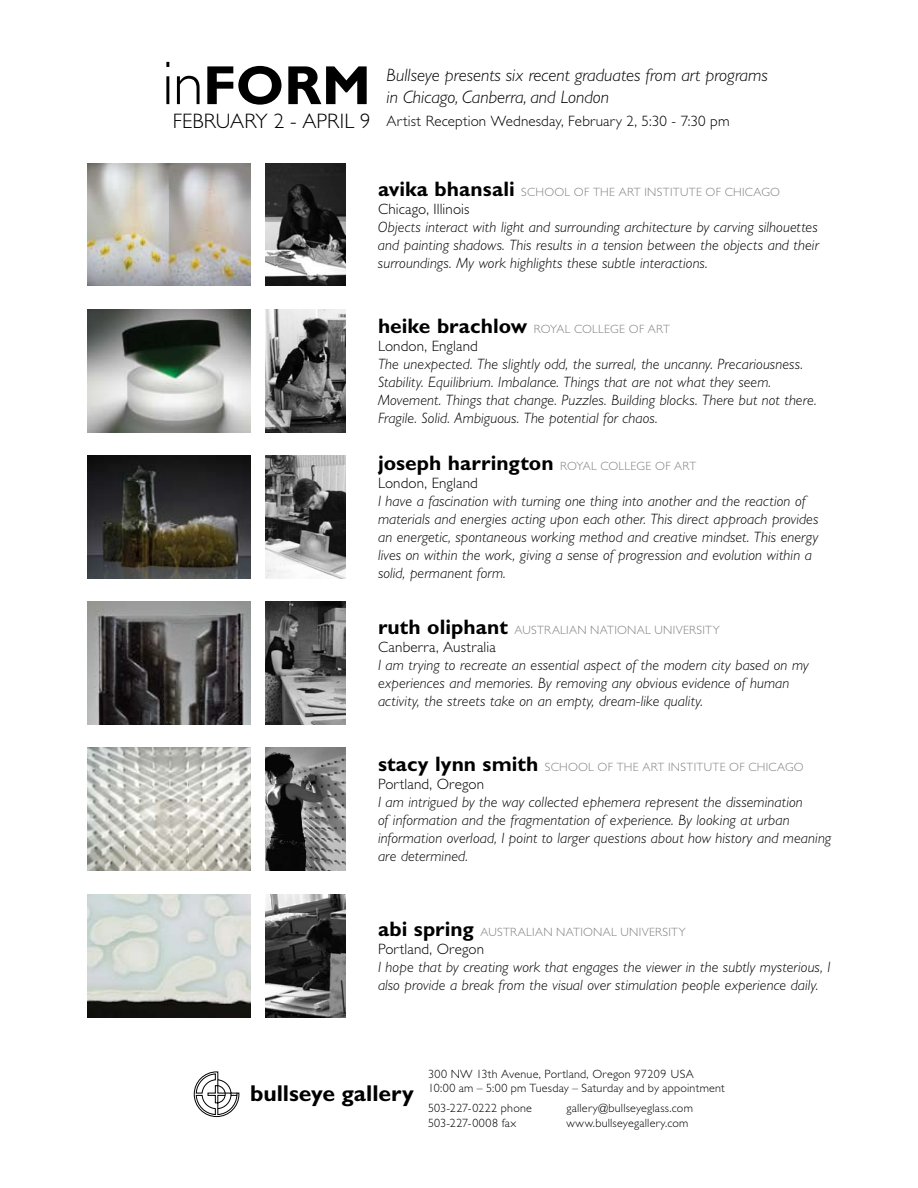
<style>
.page{position:relative;width:918px;height:1188px;background:#fff}
.page>*{position:absolute;margin:0;border:0;box-sizing:border-box;transform-origin:0 0}
.t1{font:700 55.35px "Gill Sans Std";color:#000}
.t2{font:700 22.95px "Gill Sans Std";color:#000}
.t3{font:700 21px "Gill Sans Std";color:#000}
.t4{font:300 21px "Gill Sans Std";color:#000}
.t5{font:italic 300 18px/22.5px "Gill Sans Std";color:#000}
.t6{font:italic 300 15px/18px "Gill Sans Std";letter-spacing:.005em;color:#000}
.t7{font:300 15px "Gill Sans Std";letter-spacing:.01em;color:#000}
.t8{font:300 12px/14.4px "Gill Sans Std";letter-spacing:.02em;color:#000}
.t9{font:300 12px "Gill Sans Std";letter-spacing:.025em;color:#808285}
.s1{font-weight:300;font-size:61.95px}
.s2{font-size:21px}
.s3{font-weight:700;font-size:21px;color:#000}
.s4{font-weight:300;font-size:12px;color:#808285}
</style>
<div class="page">
<svg style="left:193px;top:1071px;width:47px;height:46px"></svg>
<img style="left:88px;top:163px;width:163px;height:123px">
<img style="left:266px;top:163px;width:79px;height:123px">
<img style="left:266px;top:748px;width:79px;height:123px">
<img style="left:88px;top:748px;width:163px;height:123px">
<img style="left:266px;top:602px;width:79px;height:123px">
<img style="left:88px;top:602px;width:163px;height:123px">
<img style="left:266px;top:894px;width:79px;height:123px">
<img style="left:88px;top:894px;width:163px;height:123px">
<img style="left:266px;top:456px;width:79px;height:122px">
<img style="left:88px;top:456px;width:163px;height:122px">
<img style="left:266px;top:309px;width:79px;height:123px">
<img style="left:88px;top:309px;width:163px;height:123px">
<h1 class="t1" style="left:162px;top:53px;width:210px"><span class="s1">in</span>FORM</h1>
<p class="t5" style="left:387px;top:64px;width:383px">Bullseye presents six recent graduates from art programs in Chicago, Canberra, and London</p>
<h3 class="t4" style="left:173px;top:109px;width:45px">Februar</h3>
<p class="t7" style="left:256px;top:112px;width:476px"><span class="s2">y 2 - April 9</span> Artist Reception Wednesday, February 2, 5:30 - 7:30 pm</p>
<p class="t9" style="left:378px;top:185px;width:274px"><span class="s3">avika bhansali</span> Schoo l of the Art Inst</p>
<p class="t9" style="left:670px;top:185px;width:12px">itut</p>
<p class="t9" style="left:696px;top:185px;width:82px">e of Chicago</p>
<p class="t7" style="left:378px;top:200px;width:93px">Chicago, I llinois</p>
<p class="t6" style="left:378px;top:218px;width:442px;text-align:justify">Objects interact with light and surrounding architecture by carving silhouettes and painting shadows. This results in a tension between the objects and their surroundings. My work highlights these subtle interactions.</p>
<h3 class="t3" style="left:378px;top:313px;width:222px">heike brachlow <span class="s4">ROYAL COLLEGE</span></h3>
<p class="t9" style="left:629px;top:322px;width:43px">OF ART</p>
<p class="t7" style="left:378px;top:337px;width:101px">London, England</p>
<p class="t6" style="left:378px;top:355px;width:440px">The unexpected. The slightly odd, the surreal, the uncanny. Precariousness.<br>Stability. Equilibrium. Imbalance. Things that are not what they seem.<br>Movement. Things that change. Puzzles. Building blocks. There but not there.<br>Fragile. Solid. Ambiguous. The potential for chaos.</p>
<h3 class="t3" style="left:378px;top:451px;width:248px">joseph harrington <span class="s4">ROYAL COLLEGE</span></h3>
<p class="t9" style="left:655px;top:459px;width:43px">OF ART</p>
<p class="t7" style="left:378px;top:475px;width:101px">London, England</p>
<p class="t6" style="left:378px;top:492px;width:442px">I have a fascination with turning one thing into another and the reaction of materials and energies acting upon each other. This direct approach provides an energetic, spontaneous working method and creative mindset. This energy lives on within the work, giving a sense of progression and evolution within a solid, permanent form.</p>
<h3 class="t3" style="left:378px;top:615px;width:153px">ruth oliphant <span class="s4">Austra</span></h3>
<p class="t9" style="left:560px;top:624px;width:67px">lian Nationa</p>
<p class="t9" style="left:645px;top:624px;width:76px">l Un iversity</p>
<p class="t7" style="left:378px;top:639px;width:119px">Canberra, Australia</p>
<p class="t6" style="left:378px;top:657px;width:432px">I am trying to recreate an essential aspect of the modern city based on my experiences and memories. By removing any obvious evidence of human activity, the streets take on an empty, dream-like quality.</p>
<p class="t9" style="left:378px;top:761px;width:298px"><span class="s3">stacy lynn smith</span> Schoo l of the Art Inst</p>
<p class="t9" style="left:694px;top:761px;width:12px">itut</p>
<p class="t9" style="left:720px;top:761px;width:82px">e of Chicago</p>
<p class="t7" style="left:378px;top:776px;width:108px">Portland, Oregon</p>
<p class="t6" style="left:378px;top:794px;width:455px">I am intrigued by the way collected ephemera represent the dissemination<br>of information and the fragmentation of experience. By looking at urban information overload, I point to larger questions about how history and meaning are determined.</p>
<h3 class="t3" style="left:378px;top:916px;width:119px">abi spring <span class="s4">Austra</span></h3>
<p class="t9" style="left:526px;top:925px;width:67px">lian Nationa</p>
<p class="t9" style="left:611px;top:925px;width:76px">l Un iversity</p>
<p class="t7" style="left:378px;top:940px;width:108px">Portland, Oregon</p>
<p class="t6" style="left:378px;top:958px;width:454px">I hope that by creating work that engages the viewer in the subtly mysterious, I also provide a break from the visual over stimulation people experience daily.</p>
<h2 class="t2" style="left:250px;top:1080px;width:165px">bullseye gallery</h2>
<p class="t8" style="left:428px;top:1067px;width:298px">300 NW 13th Avenue, Portland, Oregon 97209 USA<br>10:00 am – 5:00 pm Tuesday – Saturday and by appointment</p>
<p class="t8" style="left:428px;top:1101px;width:105px">503-227-0222 phone<br>503-227-0008 fax</p>
<p class="t8" style="left:566px;top:1101px;width:128px">gallery@bullseyeglass.com www.bullseyegallery.com</p>
</div>
